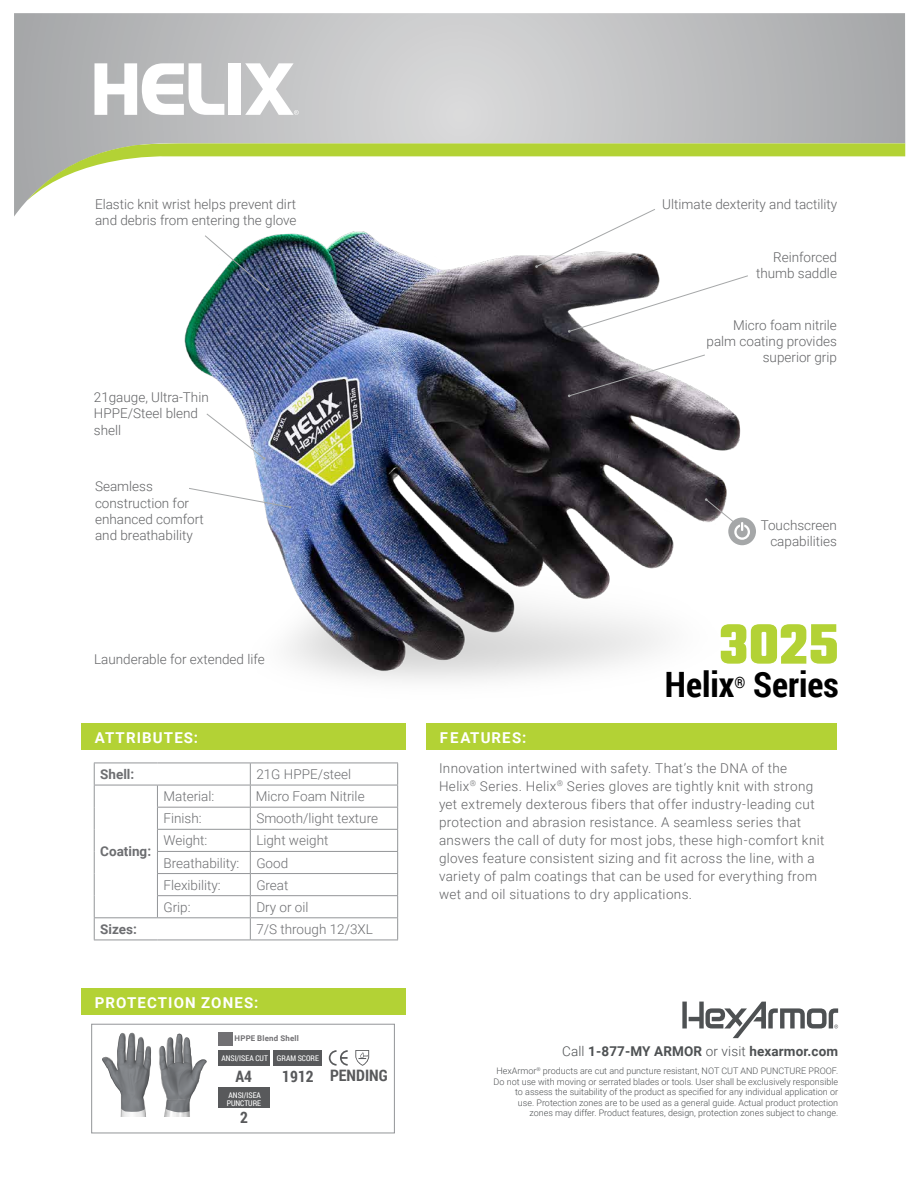
<style>
.page{position:relative;width:918px;height:1188px;background:#fff}
.page>*{position:absolute;margin:0;border:0;box-sizing:border-box;transform-origin:0 0}
.t1{font:700 61.5px "Teko";color:#b3d235}
.t2{font:700 34.95px "Roboto Condensed";color:#000}
.t3{font:700 15.75px "Roboto Condensed";color:#58595b}
.t4{font:700 15px "Roboto";letter-spacing:.075em;color:#fff}
.t5{font:700 15px "Roboto";letter-spacing:.095em;color:#fff}
.t6{font:300 13.5px/16.2px "Roboto";letter-spacing:.015em;color:#636466}
.t7{font:300 13.5px/22.2px "Roboto";color:#6d6e71}
.t8{font:700 13.5px "Roboto";letter-spacing:.01em;color:#4e5153}
.t9{font:700 13.5px "Roboto";color:#6d6e71}
.t10{font:300 9px/10.5px "Roboto";color:#4e5153;text-align:right}
.t11{font:7.8px/7.8px "Roboto Condensed";color:#fff}
.t12{font:700 7.8px "Roboto";letter-spacing:.025em;color:#717073}
.s1{font-weight:300}
</style>
<div class="page">
<img style="left:184px;top:231px;width:572px;height:519px">
<svg style="left:14px;top:13px;width:891px;height:203px;background:#c5c6c7"></svg>
<svg style="left:27px;top:143px;width:878px;height:58px"></svg>
<svg style="left:682px;top:1002px;width:156px;height:36px"></svg>
<div style="left:426px;top:723px;width:411px;height:27px;background:#b3d235"></div>
<svg style="left:94px;top:63px;width:130px;height:52px"></svg>
<div style="left:228px;top:63px;width:13px;height:52px;background:#fff"></div>
<svg style="left:245px;top:63px;width:54px;height:52px"></svg>
<div style="left:81px;top:723px;width:324px;height:27px;background:#b3d235"></div>
<div style="left:81px;top:988px;width:324px;height:27px;background:#b3d235"></div>
<div style="left:91px;top:1024px;width:304px;height:109px;border:1px solid #939598"></div>
<svg style="left:188px;top:488px;width:104px;height:21px"></svg>
<img style="left:204px;top:235px;width:65px;height:56px">
<svg style="left:206px;top:413px;width:60px;height:47px"></svg>
<svg style="left:535px;top:208px;width:121px;height:60px"></svg>
<svg style="left:568px;top:354px;width:138px;height:43px"></svg>
<img style="left:120px;top:1032px;width:26px;height:85px">
<img style="left:159px;top:1033px;width:31px;height:84px">
<svg style="left:102px;top:1033px;width:49px;height:79px"></svg>
<svg style="left:160px;top:1034px;width:47px;height:78px"></svg>
<div style="left:218px;top:1032px;width:14px;height:14px;background:#717073"></div>
<div style="left:218px;top:1087px;width:52px;height:21px;background:#58595b"></div>
<div style="left:728px;top:518px;width:28px;height:27px;background:#a5a7a8;border-radius:50%"></div>
<svg style="left:705px;top:498px;width:45px;height:42px"></svg>
<hr style="left:94px;top:763px;width:63px;height:1px;background:#939598">
<hr style="left:157px;top:763px;width:93px;height:1px;background:#939598">
<hr style="left:250px;top:763px;width:148px;height:1px;background:#939598">
<hr style="left:94px;top:785px;width:63px;height:1px;background:#939598">
<hr style="left:157px;top:785px;width:93px;height:1px;background:#939598">
<hr style="left:250px;top:785px;width:148px;height:1px;background:#939598">
<hr style="left:157px;top:807px;width:93px;height:1px;background:#939598">
<hr style="left:250px;top:807px;width:148px;height:1px;background:#939598">
<hr style="left:157px;top:829px;width:93px;height:1px;background:#939598">
<hr style="left:250px;top:829px;width:148px;height:1px;background:#939598">
<hr style="left:157px;top:851px;width:93px;height:1px;background:#939598">
<hr style="left:250px;top:851px;width:148px;height:1px;background:#939598">
<hr style="left:157px;top:873px;width:93px;height:1px;background:#939598">
<hr style="left:250px;top:873px;width:148px;height:1px;background:#939598">
<hr style="left:157px;top:895px;width:93px;height:1px;background:#939598">
<svg style="left:157px;top:785px;width:1px;height:132px"></svg>
<hr style="left:250px;top:895px;width:148px;height:1px;background:#939598">
<hr style="left:94px;top:917px;width:63px;height:1px;background:#939598">
<svg style="left:94px;top:763px;width:1px;height:177px"></svg>
<hr style="left:157px;top:917px;width:93px;height:1px;background:#939598">
<hr style="left:250px;top:917px;width:148px;height:1px;background:#939598">
<svg style="left:250px;top:763px;width:1px;height:177px"></svg>
<svg style="left:397px;top:763px;width:1px;height:177px"></svg>
<hr style="left:94px;top:940px;width:63px;height:1px;background:#939598">
<hr style="left:157px;top:940px;width:93px;height:1px;background:#939598">
<hr style="left:250px;top:940px;width:148px;height:1px;background:#939598">
<svg style="left:568px;top:275px;width:181px;height:58px"></svg>
<svg style="left:329px;top:1050px;width:19px;height:16px"></svg>
<svg style="left:355px;top:1050px;width:14px;height:16px"></svg>
<div style="left:218px;top:1051px;width:51px;height:15px;background:#58595b"></div>
<div style="left:273px;top:1051px;width:49px;height:15px;background:#58595b"></div>
<p class="t6" style="left:95px;top:196px;width:203px">Elastic knit wrist helps prevent dirt and debris from entering the glove</p>
<p class="t6" style="left:94px;top:389px;width:116px">21gauge, Ultra-Thin<br>HPPE/Steel blend shell</p>
<p class="t6" style="left:95px;top:478px;width:110px">Seamless construction for enhanced comfort and breathability</p>
<p class="t6" style="left:94px;top:650px;width:172px">Launderable for extended life</p>
<p class="t4" style="left:95px;top:727px;width:105px">ATTRIBUTES:</p>
<p class="t9" style="left:100px;top:765px;width:36px">Shell:</p>
<p class="t7" style="left:256px;top:763px;width:96px">21G HPPE/steel</p>
<p class="t9" style="left:100px;top:842px;width:52px">Coating:</p>
<p class="t7" style="left:163px;top:785px;width:52px">Material:</p>
<p class="t7" style="left:256px;top:785px;width:110px">Micro Foam Nitrile</p>
<p class="t7" style="left:163px;top:807px;width:40px">Finish:</p>
<p class="t7" style="left:256px;top:807px;width:123px">Smooth/light texture</p>
<p class="t7" style="left:163px;top:829px;width:45px">Weight:</p>
<p class="t7" style="left:163px;top:829px;width:166px;text-indent:93px">Light weight<br>Breathability: Good<br>Flexibility:</p>
<p class="t7" style="left:256px;top:873px;width:34px">Great</p>
<p class="t7" style="left:163px;top:895px;width:29px">Grip:</p>
<p class="t7" style="left:256px;top:895px;width:54px">Dry or oil</p>
<p class="t9" style="left:100px;top:920px;width:38px">Sizes:</p>
<p class="t7" style="left:256px;top:918px;width:118px">7/S through 12/3XL</p>
<p class="t4" style="left:95px;top:992px;width:165px">PROTECTION ZONES:</p>
<p class="t12" style="left:235px;top:1033px;width:66px">HPPE Blend Shell</p>
<p class="t11" style="left:221px;top:1054px;width:99px">ANSI/ISEA CUT GRAM SCORE</p>
<p class="t3" style="left:236px;top:1065px;width:18px">A4</p>
<p class="t3" style="left:282px;top:1065px;width:33px">1912</p>
<p class="t11" style="left:227px;top:1091px;width:36px">ANSI/ISEA<br>PUNCTURE</p>
<p class="t3" style="left:240px;top:1106px;width:9px">2</p>
<p class="t3" style="left:330px;top:1064px;width:59px">PENDING</p>
<p class="t6" style="left:662px;top:196px;width:177px">Ultimate dexterity and tactility</p>
<p class="t6" style="left:756px;top:248px;width:82px;text-align:right">Reinforced thumb saddle</p>
<p class="t6" style="left:707px;top:316px;width:132px;text-align:right">Micro foam nitrile palm coating provides superior grip</p>
<p class="t6" style="left:761px;top:516px;width:78px;text-align:right">Touchscreen capabilities</p>
<p class="t5" style="left:440px;top:727px;width:88px">FEATURES:</p>
<h1 class="t1" style="left:719px;top:605px;width:121px">3025</h1>
<h2 class="t2" style="left:665px;top:660px;width:175px">Helix<sup>®</sup> Series</h2>
<p class="t6" style="left:439px;top:758px;width:387px;line-height:18px">Innovation intertwined with safety. That’s the DNA of the Helix<sup>®</sup> Series. Helix<sup>®</sup> Series gloves are tightly knit with strong yet extremely dexterous fibers that offer industry-leading cut protection and abrasion resistance. A seamless series that answers the call of duty for most jobs, these high-comfort knit gloves feature consistent sizing and fit across the line, with a variety of palm coatings that can be used for everything from wet and oil situations to dry applications.</p>
<p class="t8" style="left:562px;top:1042px;width:277px"><span class="s1">Call</span> 1-877-MY ARMOR <span class="s1">or visit</span> hexarmor.com</p>
<p class="t10" style="left:494px;top:1065px;width:346px">HexArmor<sup>®</sup> products are cut and puncture resistant, NOT CUT AND PUNCTURE PROOF.<br>Do not use with moving or serrated blades or tools. User shall be exclusively responsible to assess the suitability of the product as specified for any individual application or<br>use. Protection zones are to be used as a general guide. Actual product protection zones may differ. Product features, design, protection zones subject to change.</p>
</div>
